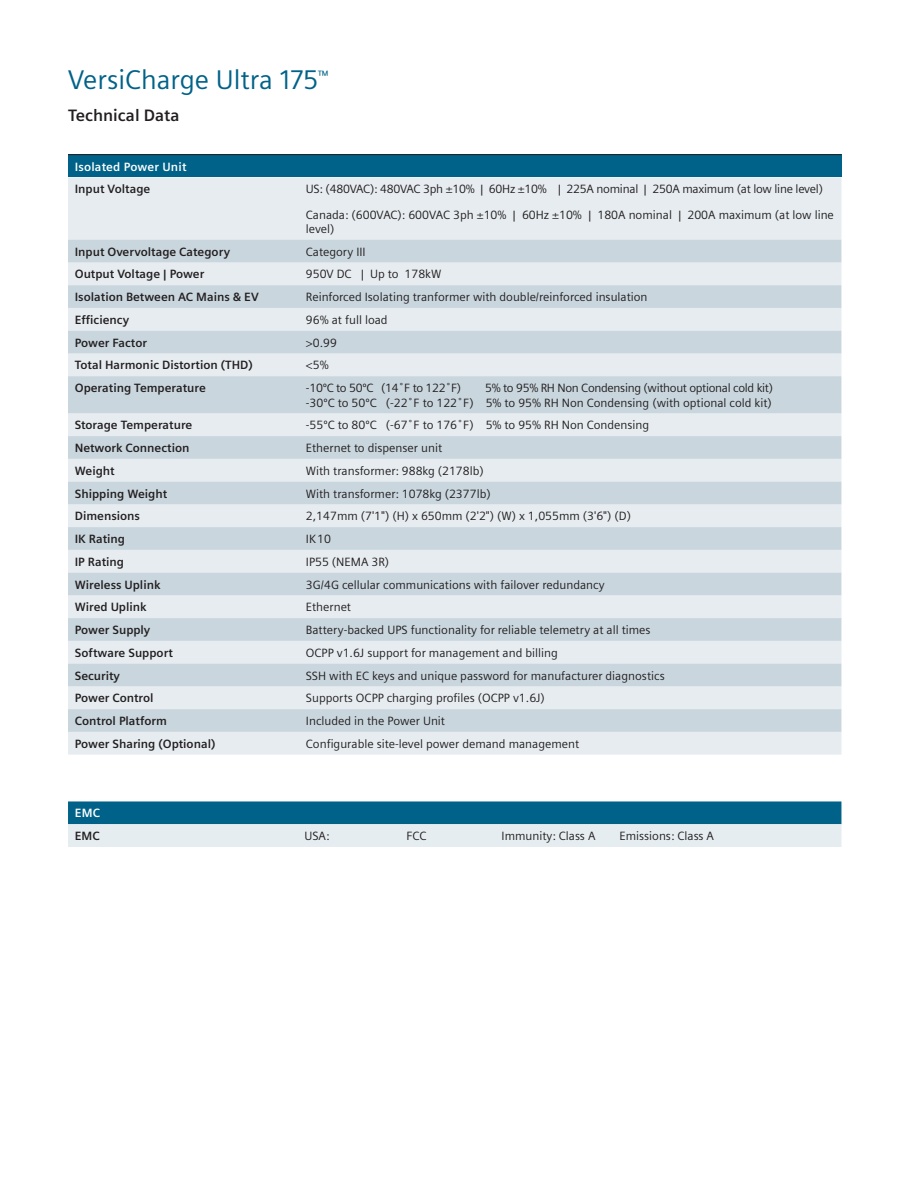
<style>
.page{position:relative;width:918px;height:1188px;background:#fff}
.page>*{position:absolute;margin:0;border:0;box-sizing:border-box;transform-origin:0 0}
._01__Headline__18pt{font:27px "Siemens Sans";color:#006288}
._02__Subhead__11pt_1{font:700 16.5px "Siemens Sans";color:#231f20}
.table_text{font:12px/14.4px "Siemens Sans";color:#231f20}
.table_text-2{font:700 12px "Siemens Sans";color:#231f20}
.table_text-3{font:12px "Siemens Sans";letter-spacing:-.02em;color:#231f20}
.table_text-4{font:12px "Siemens Sans";letter-spacing:-.025em;color:#231f20}
.t1{font:700 12px "Siemens Sans";letter-spacing:.015em;color:#fff}
</style>
<div class="page">
<div style="left:68px;top:155px;width:773px;height:22px;background:#006288"></div>
<div style="left:68px;top:177px;width:773px;height:578px;background:#e6ecf0"></div>
<svg style="left:68px;top:240px;width:773px;height:492px;fill:#c9d6de"></svg>
<hr style="left:68px;top:154px;width:231px;height:1px;background:#231f20">
<hr style="left:299px;top:154px;width:542px;height:1px;background:#231f20">
<svg style="left:68px;top:801px;width:773px;height:46px"></svg>
<p class="_01__Headline__18pt" style="left:68px;top:64px;width:262px">VersiCharge Ultra 175<sup>™</sup></p>
<p class="_02__Subhead__11pt_1" style="left:68px;top:106px;width:113px">Technical Data</p>
<p class="t1" style="left:75px;top:160px;width:113px">Isolated Power Unit</p>
<p class="table_text-2" style="left:75px;top:182px;width:77px">Input Voltage</p>
<p class="table_text-3" style="left:306px;top:182px;width:519px">US: (480VAC): 480VAC 3ph ±10% | 60Hz ±10% | 225A nominal | 250A maximum (at low line level)</p>
<p class="table_text" style="left:306px;top:207px;width:530px">Canada: (600VAC): 600VAC 3ph ±10% | 60Hz ±10% | 180A nominal | 200A maximum (at low line level)</p>
<p class="table_text-2" style="left:75px;top:245px;width:157px">Input Overvoltage Category</p>
<p class="table_text" style="left:306px;top:244px;width:61px">Category III</p>
<p class="table_text-2" style="left:75px;top:267px;width:131px">Output Voltage | Power</p>
<p class="table_text" style="left:306px;top:267px;width:137px">950V DC | Up to 178kW</p>
<p class="table_text-2" style="left:75px;top:290px;width:185px">Isolation Between AC Mains &amp; EV</p>
<p class="table_text" style="left:306px;top:290px;width:343px">Reinforced Isolating tranformer with double/reinforced insulation</p>
<p class="table_text-2" style="left:75px;top:313px;width:56px">Efficiency</p>
<p class="table_text" style="left:306px;top:313px;width:83px">96% at full load</p>
<p class="table_text-2" style="left:75px;top:336px;width:74px">Power Factor</p>
<p class="table_text" style="left:306px;top:335px;width:33px">&gt;0.99</p>
<p class="table_text-2" style="left:75px;top:358px;width:179px">Total Harmonic Distortion (THD)</p>
<p class="table_text" style="left:306px;top:358px;width:24px">&lt;5%</p>
<p class="table_text-2" style="left:75px;top:381px;width:133px">Operating Temperature</p>
<p class="table_text-4" style="left:306px;top:381px;width:157px">-10ºC to 50ºC (14˚F to 122˚F)</p>
<p class="table_text-4" style="left:485px;top:381px;width:289px">5% to 95% RH Non Condensing (without optional cold kit)</p>
<p class="table_text" style="left:306px;top:395px;width:468px">-30ºC to 50ºC (-22˚F to 122˚F) 5% to 95% RH Non Condensing (with optional cold kit)</p>
<p class="table_text-2" style="left:75px;top:418px;width:119px">Storage Temperature</p>
<p class="table_text" style="left:306px;top:418px;width:345px">-55ºC to 80ºC (-67˚F to 176˚F) 5% to 95% RH Non Condensing</p>
<p class="table_text-2" style="left:75px;top:441px;width:116px">Network Connection</p>
<p class="table_text" style="left:306px;top:441px;width:138px">Ethernet to dispenser unit</p>
<p class="table_text-2" style="left:75px;top:464px;width:41px">Weight</p>
<p class="table_text" style="left:306px;top:464px;width:179px">With transformer: 988kg (2178lb)</p>
<p class="table_text-2" style="left:75px;top:487px;width:94px">Shipping Weight</p>
<p class="table_text" style="left:306px;top:486px;width:186px">With transformer: 1078kg (2377lb)</p>
<p class="table_text-2" style="left:75px;top:509px;width:67px">Dimensions</p>
<p class="table_text" style="left:306px;top:509px;width:327px">2,147mm (7'1") (H) x 650mm (2'2") (W) x 1,055mm (3'6") (D)</p>
<p class="table_text-2" style="left:75px;top:532px;width:52px">IK Rating</p>
<p class="table_text" style="left:306px;top:532px;width:27px">IK10</p>
<p class="table_text-2" style="left:75px;top:555px;width:51px">IP Rating</p>
<p class="table_text" style="left:306px;top:555px;width:85px">IP55 (NEMA 3R)</p>
<p class="table_text-2" style="left:75px;top:578px;width:87px">Wireless Uplink</p>
<p class="table_text" style="left:306px;top:577px;width:300px">3G/4G cellular communications with failover redundancy</p>
<p class="table_text-2" style="left:75px;top:600px;width:73px">Wired Uplink</p>
<p class="table_text" style="left:306px;top:600px;width:47px">Ethernet</p>
<p class="table_text-2" style="left:75px;top:623px;width:77px">Power Supply</p>
<p class="table_text" style="left:306px;top:623px;width:346px">Battery-backed UPS functionality for reliable telemetry at all times</p>
<p class="table_text-2" style="left:75px;top:646px;width:100px">Software Support</p>
<p class="table_text" style="left:306px;top:646px;width:253px">OCPP v1.6J support for management and billing</p>
<p class="table_text-2" style="left:75px;top:669px;width:47px">Security</p>
<p class="table_text" style="left:306px;top:668px;width:360px">SSH with EC keys and unique password for manufacturer diagnostics</p>
<p class="table_text-2" style="left:75px;top:691px;width:80px">Power Control</p>
<p class="table_text" style="left:306px;top:691px;width:241px">Supports OCPP charging profiles (OCPP v1.6J)</p>
<p class="table_text-2" style="left:75px;top:714px;width:94px">Control Platform</p>
<p class="table_text" style="left:306px;top:714px;width:141px">Included in the Power Unit</p>
<p class="table_text-2" style="left:75px;top:737px;width:142px">Power Sharing (Optional)</p>
<p class="table_text" style="left:306px;top:737px;width:275px">Configurable site-level power demand management</p>
<p class="t1" style="left:75px;top:806px;width:27px">EMC</p>
<p class="table_text-2" style="left:75px;top:829px;width:26px">EMC</p>
<p class="table_text" style="left:304px;top:829px;width:27px">USA:</p>
<p class="table_text" style="left:406px;top:829px;width:22px">FCC</p>
<p class="table_text" style="left:502px;top:829px;width:95px">Immunity: Class A</p>
<p class="table_text" style="left:620px;top:829px;width:96px">Emissions: Class A</p>
</div>
